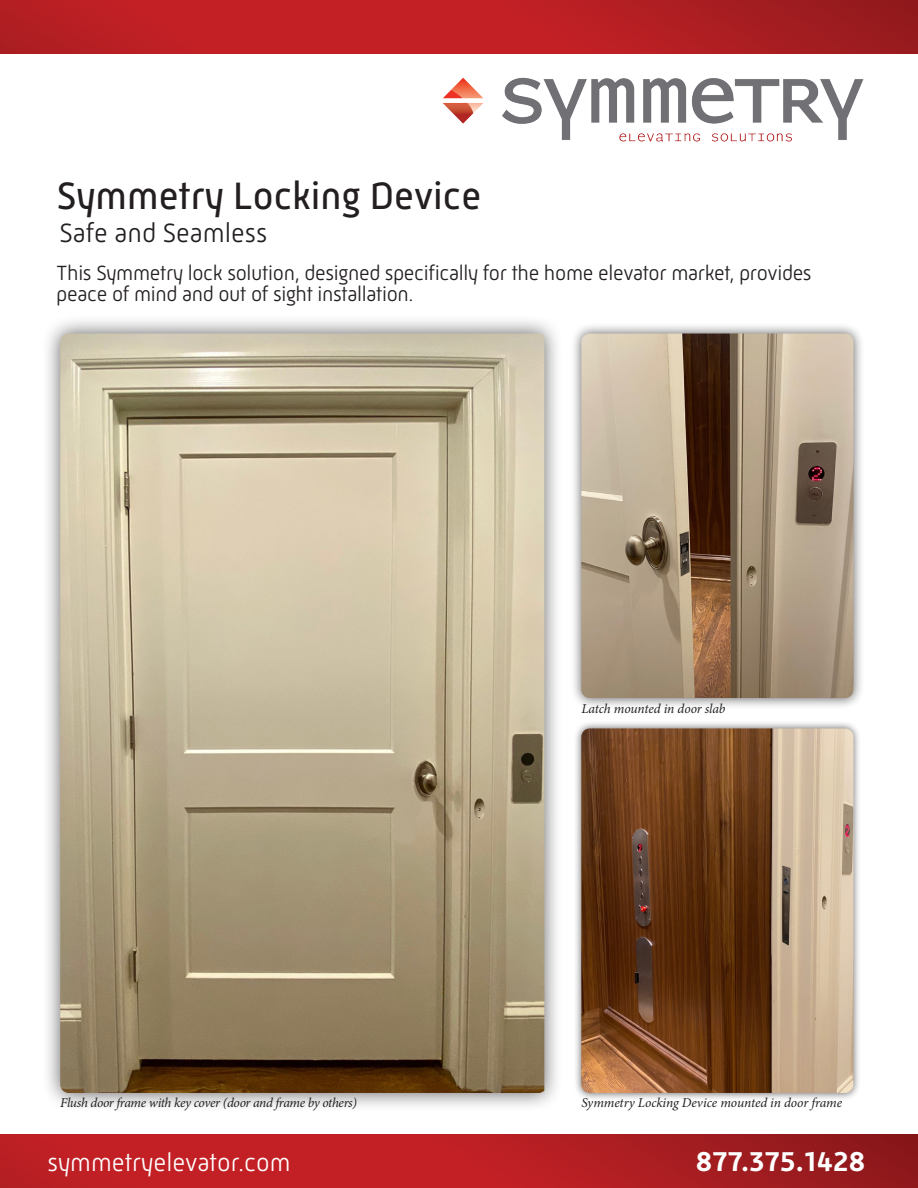
<style>
.page{position:relative;width:918px;height:1188px;background:#fff}
.page>*{position:absolute;margin:0;border:0;box-sizing:border-box;transform-origin:0 0}
.t1{font:39px "Mic 32 New";color:#231f20}
.t2{font:500 33px "Mic 32 New";color:#fff}
.t3{font:300 27px "Mic 32 New";color:#231f20}
.t4{font:300 25.5px "Mic 32 New";color:#fff}
.t5{font:300 21px/21px "Mic 32 New";letter-spacing:-.015em;color:#231f20}
.t6{font:italic 13.5px "Minion Pro";letter-spacing:-.015em;color:#231f20}
</style>
<div class="page">
<img style="left:0;top:1134px;width:918px;height:54px">
<img style="left:0;top:0;width:918px;height:54px">
<img style="left:442px;top:77px;width:422px;height:65px">
<div style="left:42px;top:315px;width:521px;height:797px;background:#231f20;opacity:.7"></div>
<img style="left:60px;top:334px;width:484px;height:759px">
<div style="left:570px;top:322px;width:295px;height:387px;background:#231f20;opacity:.7"></div>
<img style="left:581px;top:334px;width:273px;height:364px">
<div style="left:573px;top:720px;width:289px;height:381px;background:#231f20;opacity:.7"></div>
<img style="left:581px;top:728px;width:273px;height:365px">
<p class="t1" style="left:57px;top:173px;width:426px">Symmetry Locking Device</p>
<p class="t3" style="left:60px;top:217px;width:209px">Safe and Seamless</p>
<p class="t5" style="left:57px;top:263px;width:757px">This Symmetry lock solution, designed specifically for the home elevator market, provides peace of mind and out of sight installation.</p>
<p class="t6" style="left:60px;top:1094px;width:298px">Flush door frame with key cover (door and frame by others)</p>
<p class="t6" style="left:581px;top:700px;width:146px">Latch mounted in door slab</p>
<p class="t6" style="left:581px;top:1094px;width:262px">Symmetry Locking Device mounted in door frame</p>
<p class="t4" style="left:47px;top:1148px;width:245px">symmetryelevator.com</p>
<p class="t2" style="left:695px;top:1141px;width:172px">877.375.1428</p>
</div>
